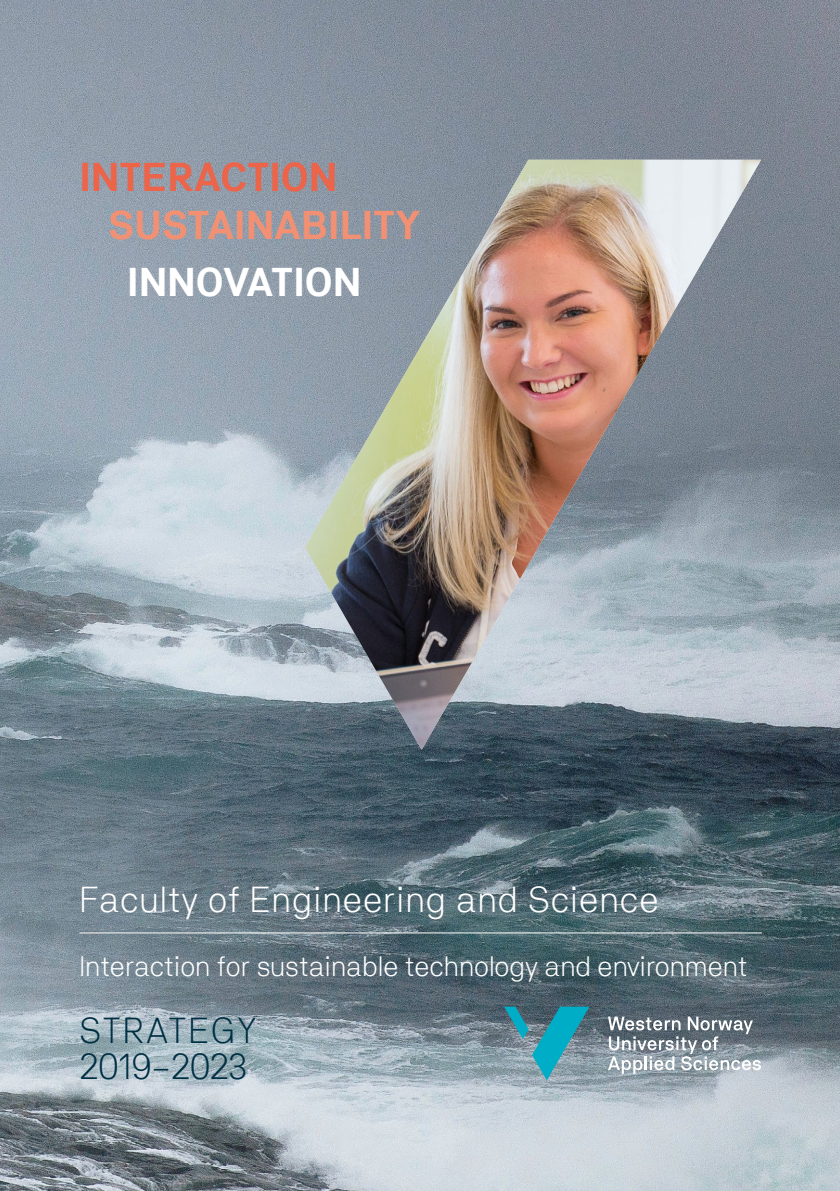
<style>
.page{position:relative;width:840px;height:1191px;background:#fff}
.page>*{position:absolute;margin:0;border:0;box-sizing:border-box;transform-origin:0 0}
.t1{font:700 40px "NB Akademie Std";color:#f29074}
.t2{font:700 40px "NB Akademie Std";color:#ec644a}
.t3{font:700 40px "NB Akademie Std";color:#fff}
.t4{font:300 36px "NB Akademie Std";letter-spacing:.025em;color:#fff}
.t5{font:300 36px/36px "NB Akademie Std";letter-spacing:.005em;color:#002f43}
.t6{font:300 28px "NB Akademie Std";color:#fff}
</style>
<div class="page">
<img style="left:0;top:0;width:839px;height:1191px">
<img style="left:305px;top:160px;width:455px;height:590px">
<svg style="left:504px;top:1006px;width:85px;height:74px"></svg>
<svg style="left:607px;top:1016px;width:153px;height:57px"></svg>
<hr style="left:79px;top:932px;width:682px;height:1px;background:#fff">
<h1 class="t2" style="left:79px;top:154px;width:259px">INTERACTION</h1>
<h1 class="t1" style="left:108px;top:202px;width:314px">SUSTAINABILITY</h1>
<h1 class="t3" style="left:127px;top:259px;width:235px">INNOVATION</h1>
<p class="t4" style="left:79px;top:878px;width:580px">Faculty of Engineering and Science</p>
<p class="t6" style="left:79px;top:949px;width:669px">Interaction for sustainable technology and environment</p>
<p class="t5" style="left:79px;top:1011px;width:178px">STRATEGY<br>2019–2023</p>
</div>
